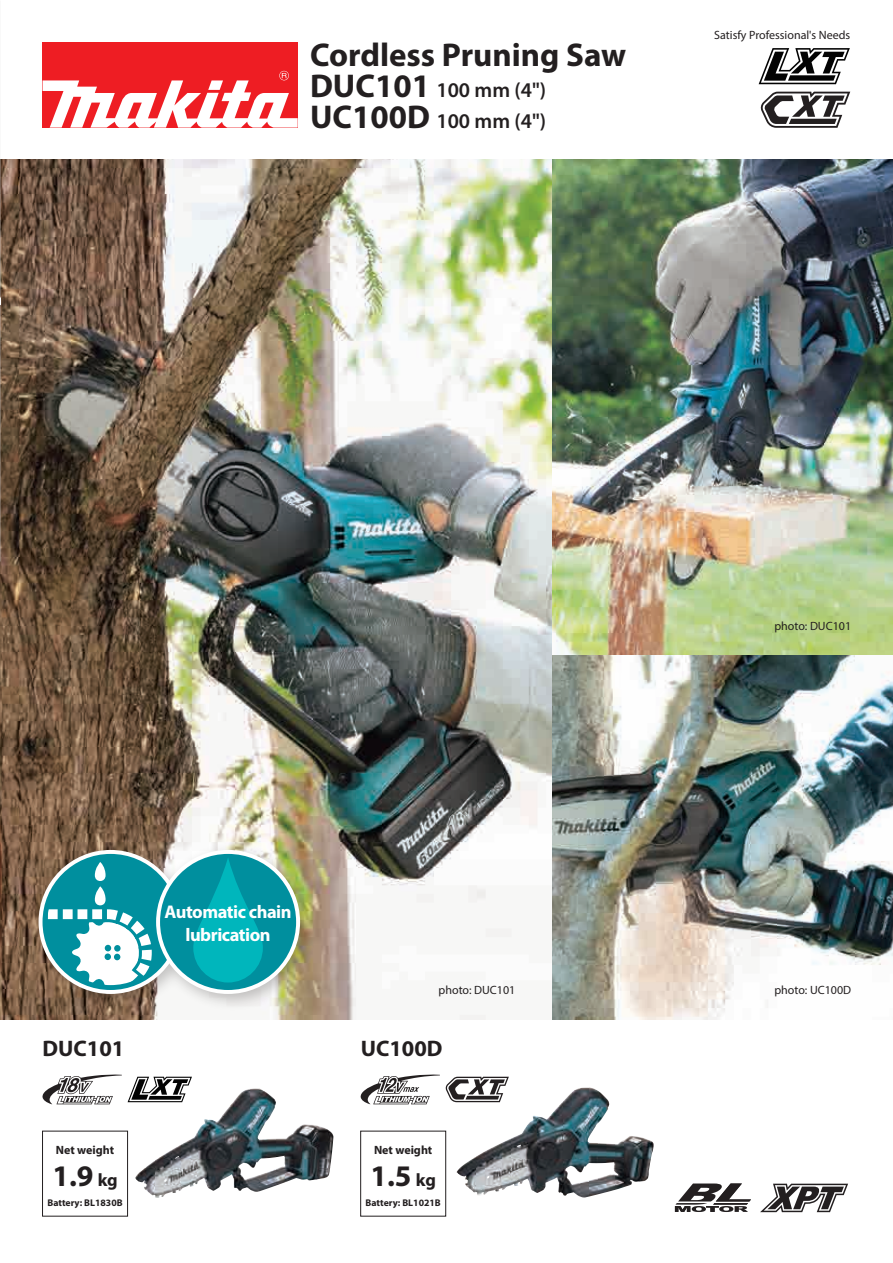
<style>
.page{position:relative;width:893px;height:1263px;background:#fff}
.page>*{position:absolute;margin:0;border:0;box-sizing:border-box;transform-origin:0 0}
.t1{font:700 33px "Myriad Pro";color:#231f20}
.t2{font:700 30px "Myriad Pro";color:#231f20}
.t3{font:700 22.5px "Myriad Pro";color:#231f20}
.t4{font:600 21px "Myriad Pro";color:#231f20}
.t5{font:700 18.45px/23px "Myriad Pro";letter-spacing:-.025em;color:#fff;text-align:center}
.t6{font:12px "Myriad Pro";color:#231f20}
.t7{font:700 12px "Myriad Pro";color:#231f20}
.t8{font:700 9.75px "Myriad Pro";color:#231f20}
.s1{font-weight:700;font-size:33px}
.s2{font-size:18px}
</style>
<div class="page">
<div style="left:43px;top:43px;width:255px;height:85px;background:#ee1d23"></div>
<svg style="left:43px;top:71px;width:255px;height:57px"></svg>
<svg style="left:759px;top:48px;width:91px;height:36px"></svg>
<svg style="left:760px;top:92px;width:90px;height:36px"></svg>
<img style="left:0;top:159px;width:553px;height:861px">
<img style="left:553px;top:159px;width:340px;height:861px">
<div style="left:360px;top:1131px;width:86px;height:85px;border:1px solid #231f20"></div>
<div style="left:42px;top:1131px;width:86px;height:85px;border:1px solid #231f20"></div>
<img style="left:135px;top:1089px;width:116px;height:109px">
<img style="left:456px;top:1087px;width:129px;height:108px">
<svg style="left:675px;top:1183px;width:76px;height:29px"></svg>
<svg style="left:760px;top:1183px;width:88px;height:30px"></svg>
<svg style="left:760px;top:1184px;width:88px;height:28px"></svg>
<img style="left:26px;top:837px;width:296px;height:178px">
<svg style="left:39px;top:850px;width:261px;height:144px"></svg>
<svg style="left:193px;top:857px;width:70px;height:125px;fill:#00b6bc"></svg>
<svg style="left:42px;top:1074px;width:80px;height:30px"></svg>
<svg style="left:128px;top:1077px;width:64px;height:25px"></svg>
<svg style="left:360px;top:1074px;width:149px;height:30px"></svg>
<svg style="left:0;top:159px;width:1px;height:151px"></svg>
<h1 class="t1" style="left:310px;top:33px;width:318px">Cordless Pruning Saw</h1>
<h3 class="t4" style="left:310px;top:76px;width:238px"><span class="s1">DUC101</span> 100 mm (4")</h3>
<h3 class="t4" style="left:310px;top:107px;width:238px"><span class="s1">UC100D</span> 100 mm (4")</h3>
<p class="t6" style="left:714px;top:27px;width:138px">Satisfy Professional's Needs</p>
<h3 class="t5" style="left:164px;top:899px;width:129px">Automatic chain lubrication</h3>
<p class="t6" style="left:439px;top:983px;width:78px">photo: DUC101</p>
<h3 class="t3" style="left:43px;top:1034px;width:83px">DUC101</h3>
<h3 class="t3" style="left:361px;top:1034px;width:83px">UC100D</h3>
<p class="t7" style="left:56px;top:1142px;width:60px">Net weight</p>
<p class="t7" style="left:374px;top:1142px;width:60px">Net weight</p>
<h2 class="t2" style="left:52px;top:1156px;width:67px">1.9 <span class="s2">kg</span></h2>
<h2 class="t2" style="left:370px;top:1156px;width:67px">1.5 <span class="s2">kg</span></h2>
<p class="t8" style="left:47px;top:1196px;width:77px">Battery: BL1830B</p>
<p class="t8" style="left:366px;top:1196px;width:77px">Battery: BL1021B</p>
<p class="t6" style="left:774px;top:618px;width:78px">photo: DUC101</p>
<p class="t6" style="left:774px;top:983px;width:78px">photo: UC100D</p>
</div>
